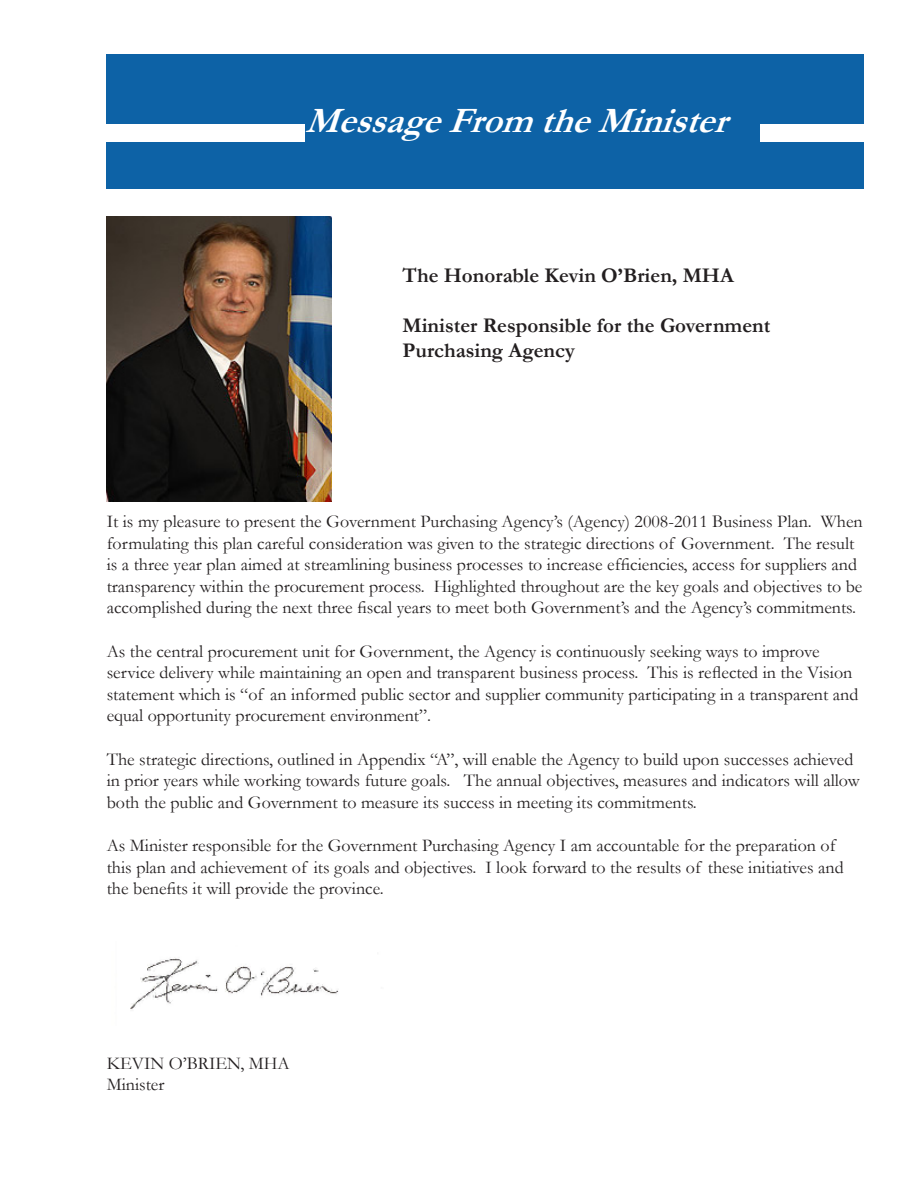
<style>
.page{position:relative;width:918px;height:1188px;background:#fff}
.page>*{position:absolute;margin:0;border:0;box-sizing:border-box;transform-origin:0 0}
.t1{font:italic 700 36px "Garamond";color:#fff}
.t2{font:700 21px/25.2px "Garamond";color:#231f20}
.t3{font:18px/21.6px "Garamond";color:#231f20}
</style>
<div class="page">
<div style="left:106px;top:54px;width:758px;height:135px;background:#0d62a6"></div>
<div style="left:54px;top:124px;width:810px;height:17px;background:#fff"></div>
<img style="left:106px;top:216px;width:225px;height:286px">
<div style="left:305px;top:108px;width:455px;height:43px;background:#0d62a6"></div>
<img style="left:130px;top:958px;width:209px;height:52px">
<p class="t1" style="left:305px;top:96px;width:440px">MessageFromtheMinister</p>
<p class="t2" style="left:402px;top:263px;width:333px">The Honorable Kevin O’Brien, MHA</p>
<p class="t2" style="left:402px;top:313px;width:369px">Minister Responsible for the Government<br>Purchasing Agency</p>
<p class="t3" style="left:107px;top:510px;width:758px">It is my pleasure to present the Government Purchasing Agency’s (Agency) 2008-2011 Business Plan. When formulating this plan careful consideration was given to the strategic directions of Government. The result is a three year plan aimed at streamlining business processes to increase efficiencies, access for suppliers and transparency within the procurement process. Highlighted throughout are the key goals and objectives to be accomplished during the next three fiscal years to meet both Government’s and the Agency’s commitments.</p>
<p class="t3" style="left:107px;top:640px;width:753px">As the central procurement unit for Government, the Agency is continuously seeking ways to improve service delivery while maintaining an open and transparent business process. This is reflected in the Vision statement which is “of an informed public sector and supplier community participating in a transparent and equal opportunity procurement environment”.</p>
<p class="t3" style="left:107px;top:748px;width:755px">The strategic directions, outlined in Appendix “A”, will enable the Agency to build upon successes achieved in prior years while working towards future goals. The annual objectives, measures and indicators will allow both the public and Government to measure its success in meeting its commitments.</p>
<p class="t3" style="left:107px;top:834px;width:738px">As Minister responsible for the Government Purchasing Agency I am accountable for the preparation of this plan and achievement of its goals and objectives. I look forward to the results of these initiatives and the benefits it will provide the province.</p>
<p class="t3" style="left:107px;top:1052px;width:184px">KEVIN O’BRIEN, MHA</p>
<p class="t3" style="left:107px;top:1073px;width:59px">Minister</p>
</div>
